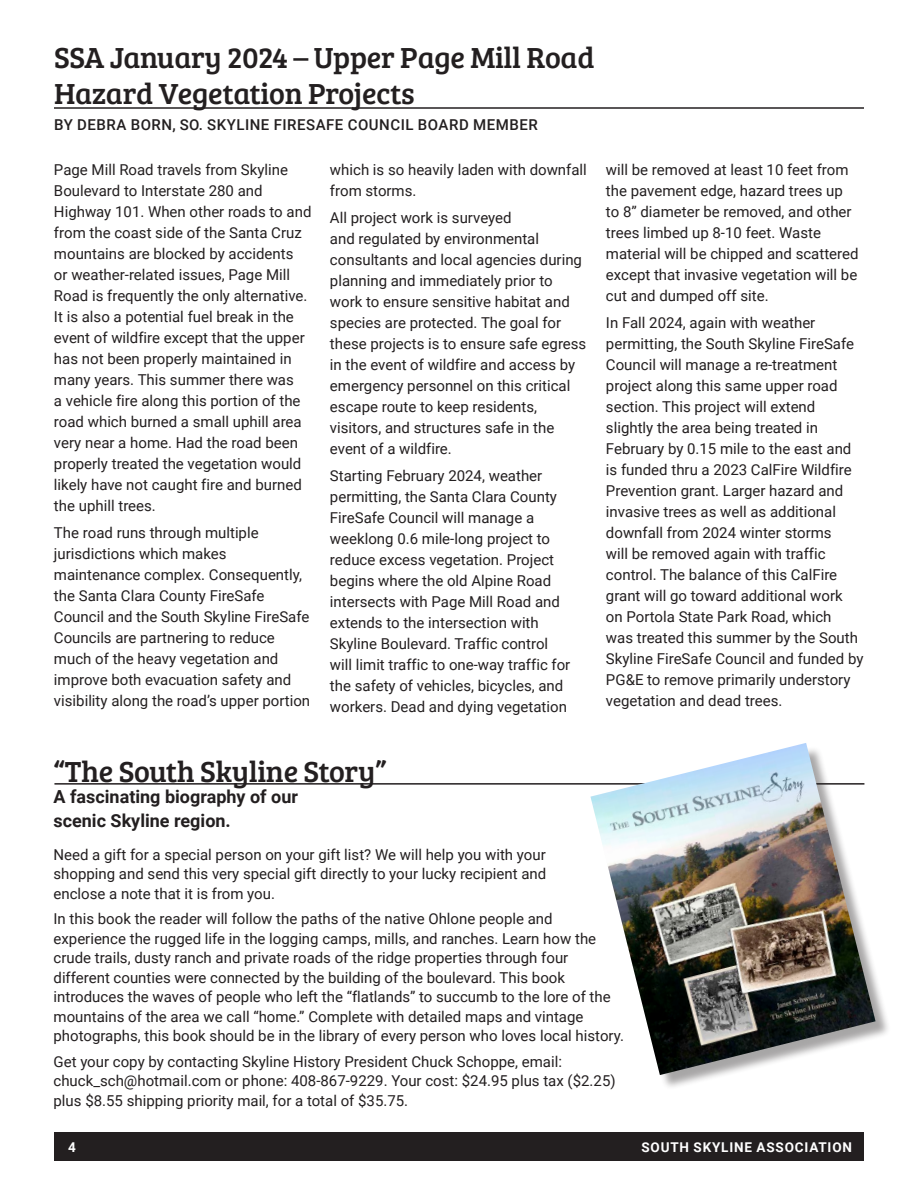
<style>
.page{position:relative;width:918px;height:1188px;background:#fff}
.page>*{position:absolute;margin:0;border:0;box-sizing:border-box;transform-origin:0 0}
.Heading_16_pt_bold{font:30px/36px "Bree Serif";letter-spacing:-.01em;color:#231f20}
.subheads{font:700 18px/24px "Roboto";color:#231f20}
.body{font:15px/21px "Roboto";color:#231f20}
.BY_line{font:500 15px "Roboto";letter-spacing:.035em;color:#231f20}
.t1{font:700 13.5px "Roboto";letter-spacing:.06em;color:#fff}
</style>
<div class="page">
<div style="left:54px;top:1133px;width:810px;height:28px;background:#231f20"></div>
<hr style="left:54px;top:783px;width:810px;height:2px;background:#231f20">
<div style="left:593px;top:746px;width:298px;height:345px;background:#231f20;opacity:.4"></div>
<img style="left:590px;top:743px;width:286px;height:332px">
<hr style="left:54px;top:107px;width:810px;height:2px;background:#231f20">
<p class="Heading_16_pt_bold" style="left:54px;top:38px;width:542px">SSA January 2024 – Upper Page Mill Road<br>Hazard Vegetation Projects</p>
<p class="BY_line" style="left:54px;top:114px;width:485px">BY DEBRA BORN, SO. SKYLINE FIRESAFE COUNCIL BOARD MEMBER</p>
<p class="body" style="left:54px;top:158px;width:259px">Page Mill Road travels from Skyline Boulevard to Interstate 280 and Highway 101. When other roads to and from the coast side of the Santa Cruz mountains are blocked by accidents<br>or weather-related issues, Page Mill Road is frequently the only alternative.<br>It is also a potential fuel break in the event of wildfire except that the upper has not been properly maintained in many years. This summer there was<br>a vehicle fire along this portion of the road which burned a small uphill area very near a home. Had the road been properly treated the vegetation would likely have not caught fire and burned the uphill trees.</p>
<p class="body" style="left:54px;top:521px;width:258px">The road runs through multiple jurisdictions which makes maintenance complex. Consequently, the Santa Clara County FireSafe Council and the South Skyline FireSafe Councils are partnering to reduce much of the heavy vegetation and improve both evacuation safety and visibility along the road’s upper portion</p>
<p class="body" style="left:330px;top:158px;width:258px">which is so heavily laden with downfall from storms.</p>
<p class="body" style="left:330px;top:206px;width:258px">All project work is surveyed<br>and regulated by environmental consultants and local agencies during planning and immediately prior to work to ensure sensitive habitat and species are protected. The goal for these projects is to ensure safe egress in the event of wildfire and access by emergency personnel on this critical escape route to keep residents, visitors, and structures safe in the event of a wildfire.</p>
<p class="body" style="left:330px;top:464px;width:242px">Starting February 2024, weather permitting, the Santa Clara County FireSafe Council will manage a weeklong 0.6 mile-long project to reduce excess vegetation. Project begins where the old Alpine Road intersects with Page Mill Road and extends to the intersection with Skyline Boulevard. Traffic control will limit traffic to one-way traffic for the safety of vehicles, bicycles, and workers. Dead and dying vegetation</p>
<p class="body" style="left:606px;top:158px;width:254px">will be removed at least 10 feet from the pavement edge, hazard trees up to 8” diameter be removed, and other trees limbed up 8-10 feet. Waste material will be chipped and scattered except that invasive vegetation will be cut and dumped off site.</p>
<p class="body" style="left:606px;top:311px;width:259px">In Fall 2024, again with weather permitting, the South Skyline FireSafe Council will manage a re-treatment project along this same upper road section. This project will extend slightly the area being treated in February by 0.15 mile to the east and is funded thru a 2023 CalFire Wildfire Prevention grant. Larger hazard and invasive trees as well as additional downfall from 2024 winter storms<br>will be removed again with traffic control. The balance of this CalFire grant will go toward additional work<br>on Portola State Park Road, which<br>was treated this summer by the South Skyline FireSafe Council and funded by PG&amp;E to remove primarily understory vegetation and dead trees.</p>
<p class="Heading_16_pt_bold" style="left:54px;top:752px;width:334px">“The South Skyline Story”</p>
<p class="subheads" style="left:54px;top:784px;width:246px">A fascinating biography of our scenic Skyline region.</p>
<p class="body" style="left:54px;top:844px;width:494px;line-height:19.5px;text-align:justify">Need a gift for a special person on your gift list? We will help you with your shopping and send this very special gift directly to your lucky recipient and enclose a note that it is from you.</p>
<p class="body" style="left:54px;top:909px;width:572px;line-height:19.5px">In this book the reader will follow the paths of the native Ohlone people and experience the rugged life in the logging camps, mills, and ranches. Learn how the crude trails, dusty ranch and private roads of the ridge properties through four different counties were connected by the building of the boulevard. This book introduces the waves of people who left the “flatlands” to succumb to the lore of the mountains of the area we call “home.” Complete with detailed maps and vintage photographs, this book should be in the library of every person who loves local history.</p>
<p class="body" style="left:54px;top:1051px;width:564px;line-height:19.5px">Get your copy by contacting Skyline History President Chuck Schoppe, email: chuck_sch@hotmail.com or phone: 408-867-9229. Your cost: $24.95 plus tax ($2.25) plus $8.55 shipping priority mail, for a total of $35.75.</p>
<p class="t1" style="left:68px;top:1138px;width:9px">4</p>
<p class="t1" style="left:641px;top:1138px;width:212px">SOUTH SKYLINE ASSOCIATION</p>
</div>
